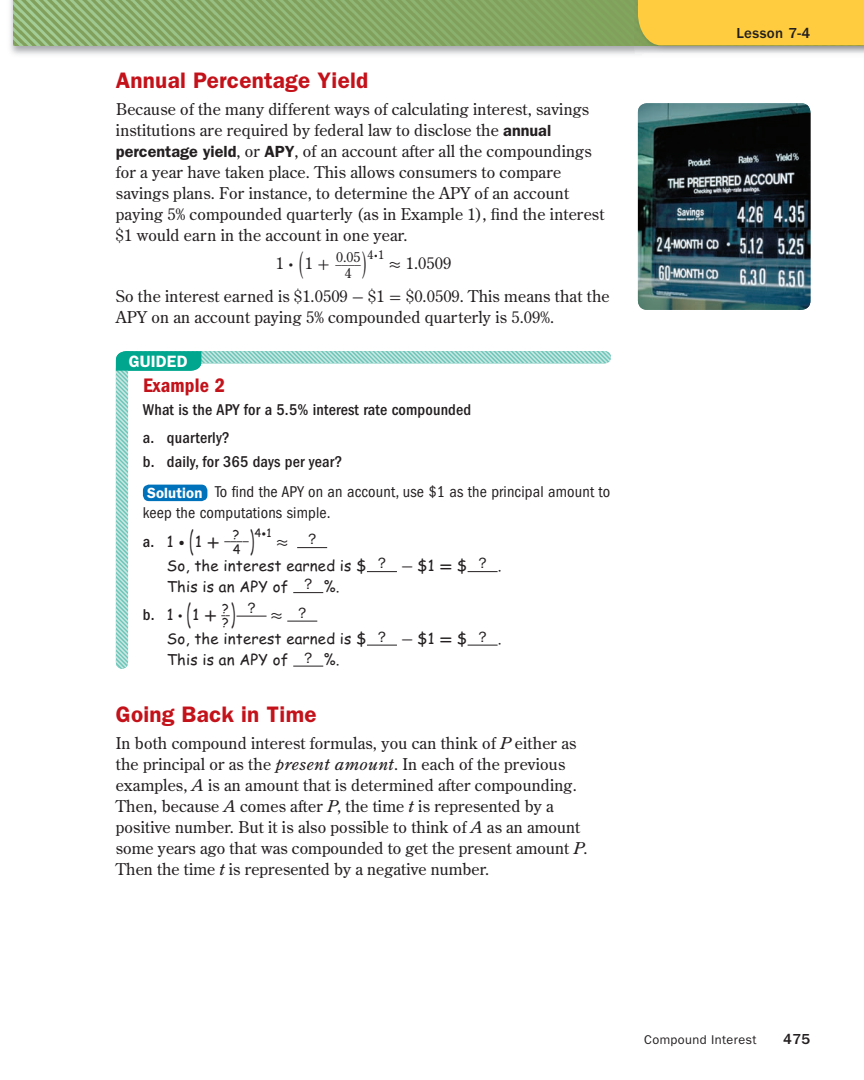
<style>
.page{position:relative;width:864px;height:1080px;background:#fff}
.page>*{position:absolute;margin:0;border:0;box-sizing:border-box;transform-origin:0 0}
.t1{font:600 22.5px "ITC Franklin Gothic Std";letter-spacing:.01em;color:#c4121a}
.t2{font:20.25px "ITC Franklin Gothic Std Dm Cd";letter-spacing:.01em;color:#c4121a}
.t3{font:17.55px "Uni Math";color:#231f20;scale:.68 1}
.t4{font:600 16.5px "ITC Franklin Gothic Std";letter-spacing:.01em;color:#fff}
.t5{font:16.2px/21px "Century Old Style Std";letter-spacing:.01em;color:#231f20}
.t6{font:condensed 16.2px/30px "ITC Franklin Gothic Std";letter-spacing:.01em;color:#231f20}
.t7{font:500 condensed 16.2px/28.5px "ITC Franklin Gothic Std";letter-spacing:.01em;color:#231f20}
.t8{font:16.2px "Uni Math";color:#231f20}
.t9{font:15px/21px "Comic Sans MS";letter-spacing:.01em;color:#231f20}
.t10{font:500 15px "ITC Franklin Gothic Std";letter-spacing:.025em;color:#231f20}
.t11{font:13.8px "Uni Math";color:#231f20;scale:.93 1}
.t12{font:13.8px/15.3px "Century Old Style Std";color:#231f20}
.t13{font:12.75px "ITC Franklin Gothic Std";letter-spacing:.03em;color:#231f20}
.t14{font:12.75px/15.3px "Comic Sans MS";color:#231f20}
.t15{font:12.15px "Century Old Style Std";color:#231f20}
.t16{font:11.25px "Comic Sans MS";color:#231f20}
.s1{font-family:"ITC Franklin Gothic Std";font-weight:600}
.s2{font-family:"Century Old Style Std";font-size:16.2px}
.s3{font-size:16.2px}
.s4{font-family:"Century Old Style Std";font-size:29.7px}
.s5{font-family:"Uni Math"}
.s6{font-weight:500}
.s7{font-weight:600;font-stretch:normal;font-size:14.85px;color:#fff}
.s8{font-family:"Comic Sans MS";font-size:26.85px}
.s9{font-family:"Uni Math";font-weight:700;font-size:12.15px}
.s10{font-family:"Uni Math";font-size:16.2px}
.s11{font-family:"Uni Math";font-weight:700;font-size:16.2px}
.s12{font-family:"Comic Sans MS";font-weight:400;font-stretch:normal;font-size:15px}
.s13{font-family:"Uni Math";font-weight:400;font-stretch:normal}
.s14{font-family:"Comic Sans MS";font-weight:400;font-stretch:normal;font-size:26.55px}
.s15{font-family:"Uni Math";font-weight:700;font-stretch:normal}
.s16{font-style:italic}
</style>
<div class="page">
<img style="left:10px;top:0;width:633px;height:55px">
<img style="left:14px;top:0;width:621px;height:45px">
<img style="left:635px;top:45px;width:229px;height:8px">
<img style="left:638px;top:103px;width:172px;height:207px;border-radius:9px">
<svg style="left:116px;top:351px;width:495px;height:318px"></svg>
<svg style="left:116px;top:351px;width:85px;height:20px;background:#07a991"></svg>
<div style="left:638px;top:0;width:226px;height:45px;background:#fecc3e"></div>
<p class="t1" style="left:116px;top:72px;width:254px">Annual Percentage Yield</p>
<p class="t5" style="left:116px;top:100px;width:490px">Because of the many different ways of calculating interest, savings institutions are required by federal law to disclose the <span class="s1">annual percentage yield</span>, or <span class="s1">APY</span>, of an account after all the compoundings for a year have taken place. This allows consumers to compare savings plans. For instance, to determine the APY of an account paying 5% compounded quarterly (as in Example 1), find the interest $1 would earn in the account in one year.</p>
<p class="t11" style="left:276px;top:254px;width:93px"><span class="s2">1</span> <span class="s3">·</span> <span class="s4">(</span> <span class="s2">1</span> <span class="s3">+</span> ____</p>
<p class="t12" style="left:345px;top:251px;width:24px;text-indent:-9px">0.05<br>4 <sup>)</sup></p>
<p class="t15" style="left:368px;top:250px;width:18px">4<span class="s5">·</span>1</p>
<p class="t5" style="left:116px;top:248px;width:495px;line-height:33px;text-indent:273px"><span class="s5">≈</span> 1.0509<br>So the interest earned is $1.0509 <span class="s5">-</span> $1 <span class="s5">=</span> $0.0509. This means that the</p>
<p class="t5" style="left:116px;top:308px;width:440px">APY on an account paying 5% compounded quarterly is 5.09%.</p>
<p class="t4" style="left:129px;top:355px;width:60px">GUIDED</p>
<p class="t2" style="left:143px;top:378px;width:83px">Example 2</p>
<p class="t7" style="left:143px;top:397px;width:330px">What is the APY for a 5.5% interest rate compounded a. quarterly?</p>
<p class="t6" style="left:143px;top:448px;width:469px"><span class="s6">b. daily, for 365 days per year?<br></span><span class="s7">Solution</span> To find the APY on an account, use $1 as the principal amount to</p>
<p class="t6" style="left:143px;top:499px;width:189px">keep the computations simple.</p>
<p class="t3" style="left:143px;top:527px;width:157px"><sub>a.</sub> <sub>1</sub> <sub>·</sub> <span class="s8">(</span> <sub>1</sub> <sub>+</sub> ____</p>
<p class="t14" style="left:233px;top:528px;width:23px">?<br>4 <sup>)</sup></p>
<p class="t16" style="left:255px;top:529px;width:18px">4<span class="s9">·</span>1</p>
<p class="t8" style="left:276px;top:535px;width:42px">≈ <sup>?</sup></p>
<p class="t9" style="left:167px;top:557px;width:336px">So, the interest earned is $ <sup>?</sup> <span class="s10">-</span> $1 <span class="s11">=</span> $ <sup>?</sup> .<br>This is an APY of <sup>?</sup> %.</p>
<p class="t7" style="left:143px;top:602px;width:88px">b. <span class="s12">1</span> <span class="s13">·</span> <span class="s14">(</span> <span class="s12">1</span> <span class="s15">+</span> <sup>__</sup><sup>?</sup></p>
<p class="t14" style="left:222px;top:616px;width:35px">?<sup>)</sup> <sup>?</sup></p>
<p class="t8" style="left:270px;top:608px;width:38px">≈ <sup>?</sup></p>
<p class="t9" style="left:167px;top:630px;width:336px">So, the interest earned is $ <sup>?</sup> <span class="s10">-</span> $1 <span class="s11">=</span> $ <sup>?</sup> .<br>This is an APY of <sup>?</sup> %.</p>
<p class="t1" style="left:116px;top:706px;width:202px">Going Back in Time</p>
<p class="t5" style="left:116px;top:733px;width:473px">In both compound interest formulas, you can think of <span class="s16">P</span> either as the principal or as the <span class="s16">present amount</span>. In each of the previous examples, <span class="s16">A</span> is an amount that is determined after compounding.<br>Then, because <span class="s16">A</span> comes after <span class="s16">P</span>, the time <span class="s16">t</span> is represented by a positive number. But it is also possible to think of <span class="s16">A</span> as an amount some years ago that was compounded to get the present amount <span class="s16">P</span>.<br>Then the time <span class="s16">t</span> is represented by a negative number.</p>
<p class="t10" style="left:736px;top:28px;width:76px">Lesson 7-4</p>
<p class="t13" style="left:644px;top:1036px;width:114px">Compound Interest</p>
<p class="t10" style="left:783px;top:1034px;width:29px">475</p>
</div>
